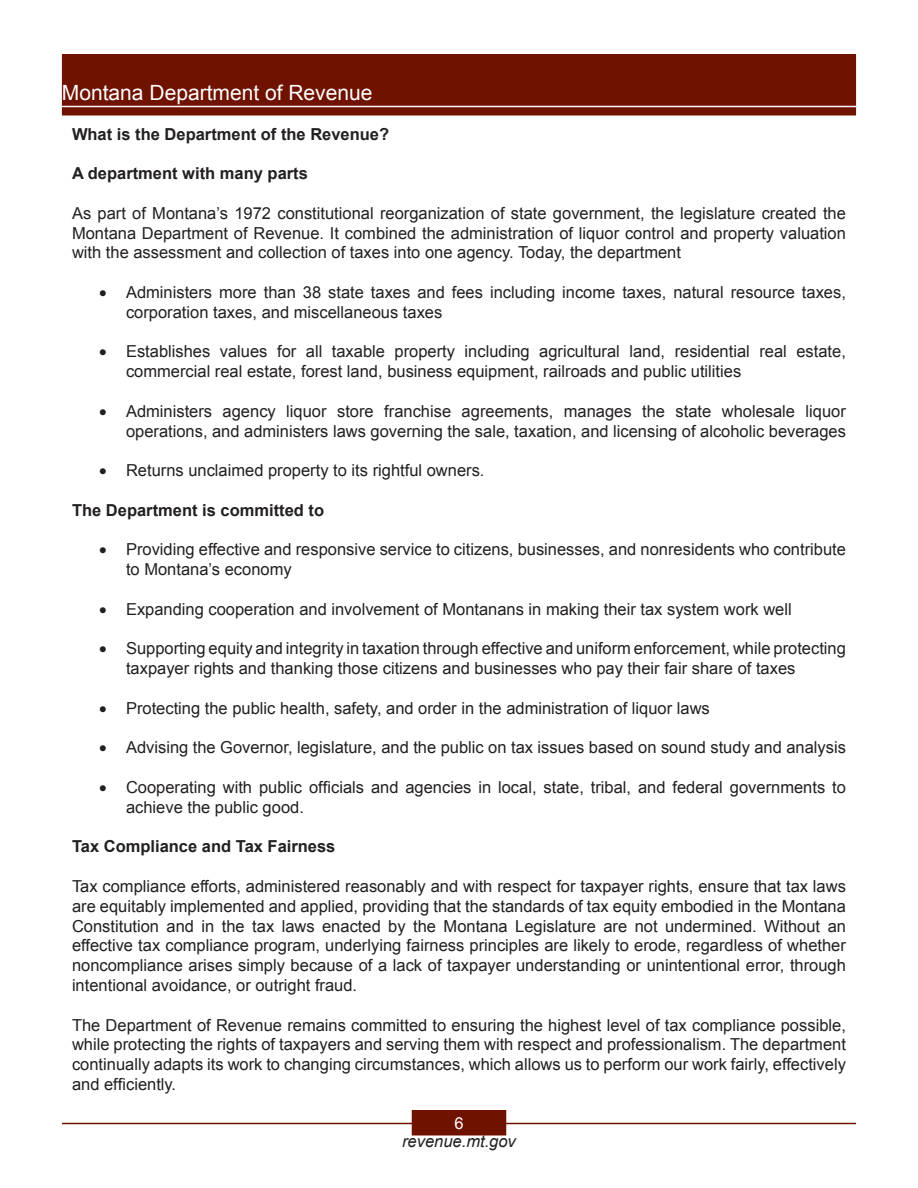
<style>
.page{position:relative;width:918px;height:1188px;background:#fff}
.page>*{position:absolute;margin:0;border:0;box-sizing:border-box;transform-origin:0 0}
.t_of_c_sub_about_age{font:21px "Arial";color:#fff}
.No_Spacing_wrd_34{font:16.5px/19.8px "Arial";color:#231f20}
.No_Spacing_wrd_34-2{font:700 16.5px "Arial";color:#231f20}
.t1{font:italic 16.5px "Arial";color:#231f20}
.t2{font:16.5px "Arial";color:#fff}
</style>
<div class="page">
<svg style="left:62px;top:114px;width:794px;height:2px;background:#924d3f"></svg>
<hr style="left:62px;top:1123px;width:794px;height:1px;background:#6f1200">
<div style="left:412px;top:1111px;width:94px;height:24px;background:#6f1200"></div>
<div style="left:412px;top:1110px;width:94px;height:26px;border:2px solid #6f1200"></div>
<div style="left:62px;top:54px;width:794px;height:60px;background:#6f1200"></div>
<hr style="left:62px;top:106px;width:794px;height:1px;background:#fff">
<p class="t_of_c_sub_about_age" style="left:62px;top:79px;width:312px">Montana Department of Revenue</p>
<p class="No_Spacing_wrd_34-2" style="left:72px;top:123px;width:319px">What is the Department of the Revenue?</p>
<p class="No_Spacing_wrd_34-2" style="left:72px;top:162px;width:237px">A department with many parts</p>
<p class="No_Spacing_wrd_34" style="left:72px;top:203px;width:775px;text-align:justify">As part of Montana’s 1972 constitutional reorganization of state government, the legislature created the Montana Department of Revenue. It combined the administration of liquor control and property valuation with the assessment and collection of taxes into one agency. Today, the department</p>
<p class="No_Spacing_wrd_34" style="left:126px;top:282px;width:722px;text-indent:-27px">• Administers more than 38 state taxes and fees including income taxes, natural resource taxes, corporation taxes, and miscellaneous taxes</p>
<p class="No_Spacing_wrd_34" style="left:126px;top:342px;width:721px;text-indent:-27px">• Establishes values for all taxable property including agricultural land, residential real estate, commercial real estate, forest land, business equipment, railroads and public utilities</p>
<p class="No_Spacing_wrd_34" style="left:99px;top:401px;width:748px;text-align:right">• Administers agency liquor store franchise agreements, manages the state wholesale liquor operations, and administers laws governing the sale, taxation, and licensing of alcoholic beverages</p>
<p class="No_Spacing_wrd_34" style="left:99px;top:461px;width:387px">• Returns unclaimed property to its rightful owners.</p>
<p class="No_Spacing_wrd_34-2" style="left:72px;top:499px;width:254px">The Department is committed to</p>
<p class="No_Spacing_wrd_34" style="left:126px;top:540px;width:721px;text-indent:-27px">• Providing effective and responsive service to citizens, businesses, and nonresidents who contribute to Montana’s economy</p>
<p class="No_Spacing_wrd_34" style="left:99px;top:599px;width:694px">• Expanding cooperation and involvement of Montanans in making their tax system work well</p>
<p class="No_Spacing_wrd_34" style="left:126px;top:639px;width:721px;text-indent:-27px">• Supporting equity and integrity in taxation through effective and uniform enforcement, while protecting taxpayer rights and thanking those citizens and businesses who pay their fair share of taxes</p>
<p class="No_Spacing_wrd_34" style="left:99px;top:698px;width:612px">• Protecting the public health, safety, and order in the administration of liquor laws</p>
<p class="No_Spacing_wrd_34" style="left:99px;top:738px;width:748px">• Advising the Governor, legislature, and the public on tax issues based on sound study and analysis</p>
<p class="No_Spacing_wrd_34" style="left:126px;top:777px;width:721px;text-indent:-27px">• Cooperating with public officials and agencies in local, state, tribal, and federal governments to achieve the public good.</p>
<p class="No_Spacing_wrd_34-2" style="left:72px;top:836px;width:265px">Tax Compliance and Tax Fairness</p>
<p class="No_Spacing_wrd_34" style="left:72px;top:876px;width:776px;text-align:justify">Tax compliance efforts, administered reasonably and with respect for taxpayer rights, ensure that tax laws are equitably implemented and applied, providing that the standards of tax equity embodied in the Montana Constitution and in the tax laws enacted by the Montana Legislature are not undermined. Without an effective tax compliance program, underlying fairness principles are likely to erode, regardless of whether noncompliance arises simply because of a lack of taxpayer understanding or unintentional error, through intentional avoidance, or outright fraud.</p>
<p class="No_Spacing_wrd_34" style="left:72px;top:1015px;width:775px;text-align:justify">The Department of Revenue remains committed to ensuring the highest level of tax compliance possible, while protecting the rights of taxpayers and serving them with respect and professionalism. The department continually adapts its work to changing circumstances, which allows us to perform our work fairly, effectively and efficiently.</p>
<p class="t2" style="left:454px;top:1112px;width:11px">6</p>
<p class="t1" style="left:402px;top:1130px;width:115px">revenue.mt.gov</p>
</div>
